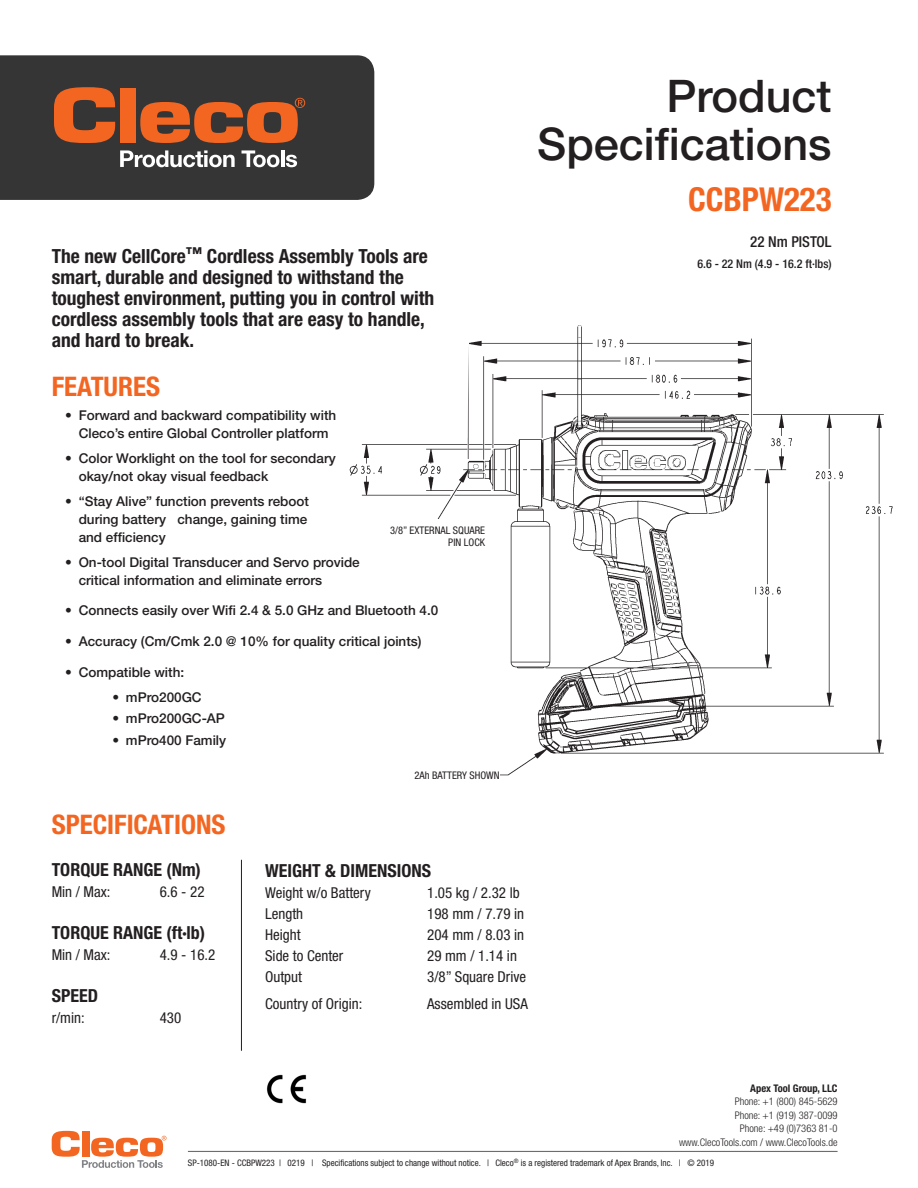
<style>
.page{position:relative;width:918px;height:1188px;background:#fff}
.page>*{position:absolute;margin:0;border:0;box-sizing:border-box;transform-origin:0 0}
.t1{font:500 45px/48px "Helvetica Neue LT Pro";color:#231f20;text-align:right}
.t2{font:700 condensed 33px "Helvetica Neue LT Pro";color:#f36621}
.t3{font:700 condensed 27px "Helvetica Neue LT Pro";color:#f36621}
.t4{font:700 condensed 19.5px/21px "Helvetica Neue LT Pro";color:#231f20}
.t5{font:700 condensed 18px "Helvetica Neue LT Pro";color:#231f20}
.t6{font:condensed 15px "Helvetica Neue LT Pro";color:#231f20}
.t7{font:500 condensed 15px "Helvetica Neue LT Pro";color:#231f20}
.t8{font:500 13.5px/18px "Helvetica Neue LT Pro";color:#231f20}
.t9{font:500 condensed 12px "Helvetica Neue LT Pro";color:#231f20}
.t10{font:300 condensed 10.5px/13.5px "Helvetica Neue LT Pro";color:#231f20;text-align:right}
.t11{font:condensed 10.5px "Helvetica Neue LT Pro";color:#231f20}
.t12{font:700 condensed 10.5px "Helvetica Neue LT Pro";color:#231f20}
.t13{font:condensed 9px "Helvetica Neue LT Pro";color:#231f20}
</style>
<div class="page">
<hr style="left:188px;top:1151px;width:650px;height:1px;background:#6c6d70">
<svg style="left:52px;top:1131px;width:114px;height:37px"></svg>
<div style="left:0;top:55px;width:374px;height:145px;background:#363536"></div>
<svg style="left:54px;top:87px;width:61px;height:56px;background:#ae5428"></svg>
<div style="left:120px;top:88px;width:16px;height:55px;background:#f36621"></div>
<svg style="left:140px;top:98px;width:165px;height:45px;background:#a55129"></svg>
<svg style="left:120px;top:150px;width:115px;height:17px"></svg>
<svg style="left:242px;top:150px;width:37px;height:17px"></svg>
<hr style="left:281px;top:150px;width:3px;height:17px;background:#fff">
<svg style="left:286px;top:155px;width:11px;height:12px"></svg>
<hr style="left:241px;top:860px;width:1px;height:191px;background:#231f20">
<img style="left:266px;top:1074px;width:41px;height:30px">
<img style="left:349px;top:325px;width:544px;height:451px">
<div style="left:365px;top:519px;width:120px;height:56px;background:#fff"></div>
<div style="left:368px;top:754px;width:132px;height:32px;background:#fff"></div>
<h3 class="t4" style="left:52px;top:246px;width:384px">The new CellCore<sup>™</sup> Cordless Assembly Tools are smart, durable and designed to withstand the toughest environment, putting you in control with cordless assembly tools that are easy to handle, and hard to break.</h3>
<h3 class="t3" style="left:52px;top:370px;width:110px">FEATURES</h3>
<p class="t8" style="left:65px;top:406px;width:273px;text-align:center">• Forward and backward compatibility with<br>Cleco’s entire Global Controller platform</p>
<p class="t8" style="left:79px;top:449px;width:259px;text-indent:-14px">• Color Worklight on the tool for secondary okay/not okay visual feedback</p>
<p class="t8" style="left:79px;top:492px;width:232px;text-indent:-14px">• “Stay Alive” function prevents reboot during battery change, gaining time and efficiency</p>
<p class="t8" style="left:79px;top:553px;width:283px;text-indent:-14px">• On-tool Digital Transducer and Servo provide critical information and eliminate errors</p>
<p class="t8" style="left:65px;top:601px;width:375px">• Connects easily over Wifi 2.4 &amp; 5.0 GHz and Bluetooth 4.0</p>
<p class="t8" style="left:65px;top:632px;width:358px">• Accuracy (Cm/Cmk 2.0 @ 10% for quality critical joints)</p>
<p class="t8" style="left:65px;top:663px;width:121px">• Compatible with:</p>
<p class="t8" style="left:112px;top:688px;width:91px">• mPro200GC</p>
<p class="t8" style="left:112px;top:709px;width:114px">• mPro200GC-AP</p>
<p class="t8" style="left:112px;top:731px;width:115px">• mPro400 Family</p>
<p class="t11" style="left:390px;top:524px;width:96px">3/8” EXTERNAL SQUARE</p>
<p class="t11" style="left:448px;top:536px;width:38px">PIN LOCK</p>
<p class="t11" style="left:415px;top:769px;width:87px">2Ah BATTERY SHOWN</p>
<h1 class="t1" style="left:537px;top:72px;width:296px">Product<br>Specifications</h1>
<p class="t2" style="left:688px;top:180px;width:145px">CCBPW223</p>
<p class="t7" style="left:750px;top:233px;width:83px">22 Nm PISTOL</p>
<p class="t9" style="left:697px;top:257px;width:136px">6.6 - 22 Nm (4.9 - 16.2 ft·lbs)</p>
<p class="t3" style="left:52px;top:809px;width:175px">SPECIFICATIONS</p>
<p class="t5" style="left:52px;top:859px;width:151px">TORQUE RANGE (Nm)</p>
<p class="t6" style="left:52px;top:883px;width:60px">Min / Max:</p>
<p class="t6" style="left:160px;top:883px;width:46px">6.6 - 22</p>
<p class="t5" style="left:52px;top:922px;width:155px">TORQUE RANGE (ft·lb)</p>
<p class="t6" style="left:52px;top:946px;width:60px">Min / Max:</p>
<p class="t6" style="left:160px;top:946px;width:57px">4.9 - 16.2</p>
<p class="t5" style="left:52px;top:985px;width:48px">SPEED</p>
<p class="t6" style="left:52px;top:1009px;width:35px">r/min:</p>
<p class="t6" style="left:160px;top:1009px;width:23px">430</p>
<p class="t5" style="left:265px;top:860px;width:167px">WEIGHT &amp; DIMENSIONS</p>
<p class="t6" style="left:265px;top:884px;width:107px">Weight w/o Battery</p>
<p class="t6" style="left:427px;top:884px;width:94px">1.05 kg / 2.32 lb</p>
<p class="t6" style="left:265px;top:905px;width:40px">Length</p>
<p class="t6" style="left:427px;top:905px;width:99px">198 mm / 7.79 in</p>
<p class="t6" style="left:265px;top:926px;width:37px">Height</p>
<p class="t6" style="left:427px;top:926px;width:99px">204 mm / 8.03 in</p>
<p class="t6" style="left:265px;top:947px;width:80px">Side to Center</p>
<p class="t6" style="left:427px;top:947px;width:91px">29 mm / 1.14 in</p>
<p class="t6" style="left:265px;top:968px;width:38px">Output</p>
<p class="t6" style="left:427px;top:968px;width:101px">3/8” Square Drive</p>
<p class="t6" style="left:265px;top:995px;width:99px">Country of Origin:</p>
<p class="t6" style="left:427px;top:995px;width:102px">Assembled in USA</p>
<p class="t12" style="left:750px;top:1082px;width:89px">Apex Tool Group, LLC</p>
<p class="t10" style="left:679px;top:1095px;width:160px">Phone: +1 (800) 845-5629<br>Phone: +1 (919) 387-0099<br>Phone: +49 (0)7363 81-0 www.ClecoTools.com / www.ClecoTools.de</p>
<p class="t13" style="left:188px;top:1158px;width:528px">SP-1080-EN - CCBPW223 | 0219 | Specifications subject to change without notice. | Cleco<sup>®</sup> is a registered trademark of Apex Brands, Inc. | © 2019</p>
</div>
